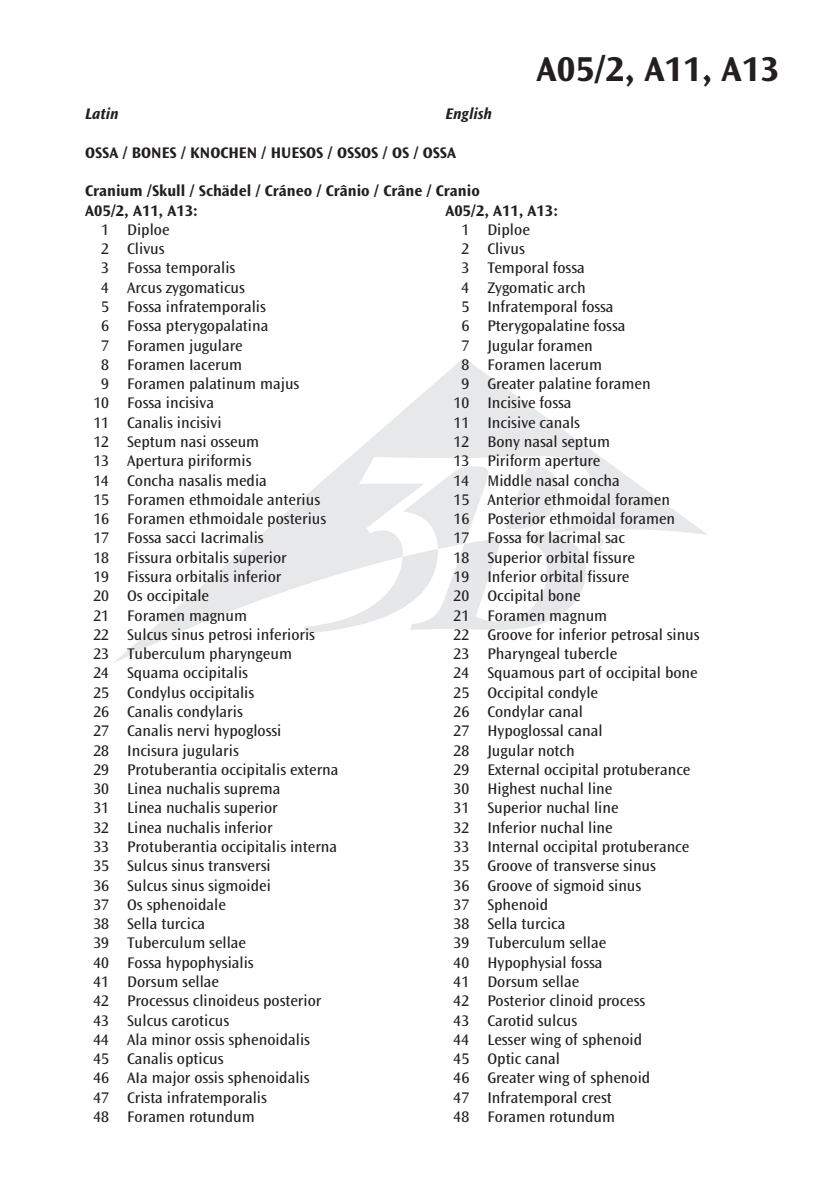
<style>
.page{position:relative;width:836px;height:1191px;background:#fff}
.page>*{position:absolute;margin:0;border:0;box-sizing:border-box;transform-origin:0 0}
.t1{font:36.2px "Perpetua";color:#e6e7e9}
.t2{font:700 36px "Ocean Sans";color:#231f20}
.t3{font:16px "Ocean Sans";color:#231f20}
.t4{font:700 16px "Ocean Sans";color:#231f20}
.t5{font:italic 700 16px "Ocean Sans";color:#231f20}
</style>
<div class="page">
<svg style="left:114px;top:358px;width:594px;height:305px"></svg>
<svg style="left:304px;top:456px;width:289px;height:177px"></svg>
<p class="t5" style="left:85px;top:105px;width:35px">Latin</p>
<p class="t5" style="left:445px;top:105px;width:48px">English</p>
<p class="t4" style="left:85px;top:143px;width:372px">OSSA / BONES / KNOCHEN / HUESOS / OSSOS / OS / OSSA</p>
<p class="t4" style="left:85px;top:182px;width:396px">Cranium /Skull / Schädel / Cráneo / Crânio / Crâne / Cranio</p>
<h2 class="t2" style="left:536px;top:49px;width:244px">A05/2, A11, A13</h2>
<p class="t4" style="left:85px;top:201px;width:114px">A05/2, A11, A13:</p>
<p class="t3" style="left:101px;top:221px;width:70px">1 Diploe</p>
<p class="t3" style="left:101px;top:240px;width:65px">2 Clivus</p>
<p class="t3" style="left:101px;top:259px;width:135px">3 Fossa temporalis</p>
<p class="t3" style="left:101px;top:278px;width:145px">4 Arcus zygomaticus</p>
<p class="t3" style="left:101px;top:298px;width:166px">5 Fossa infratemporalis</p>
<p class="t3" style="left:101px;top:317px;width:168px">6 Fossa pterygopalatina</p>
<p class="t3" style="left:101px;top:336px;width:143px">7 Foramen jugulare</p>
<p class="t3" style="left:101px;top:356px;width:142px">8 Foramen Iacerum</p>
<p class="t3" style="left:101px;top:375px;width:199px">9 Foramen palatinum majus</p>
<p class="t3" style="left:93px;top:394px;width:122px">10 Fossa incisiva</p>
<p class="t3" style="left:93px;top:413px;width:129px">11 Canalis incisivi</p>
<p class="t3" style="left:93px;top:433px;width:167px">12 Septum nasi osseum</p>
<p class="t3" style="left:93px;top:452px;width:159px">13 Apertura piriformis</p>
<p class="t3" style="left:93px;top:471px;width:175px">14 Concha nasalis media</p>
<p class="t3" style="left:93px;top:491px;width:228px">15 Foramen ethmoidale anterius</p>
<p class="t3" style="left:93px;top:510px;width:234px">16 Foramen ethmoidale posterius</p>
<p class="t3" style="left:93px;top:529px;width:172px">17 Fossa sacci Iacrimalis</p>
<p class="t3" style="left:93px;top:548px;width:195px">18 Fissura orbitalis superior</p>
<p class="t3" style="left:93px;top:568px;width:189px">19 Fissura orbitalis inferior</p>
<p class="t3" style="left:93px;top:587px;width:117px">20 Os occipitale</p>
<p class="t3" style="left:93px;top:606px;width:155px">21 Foramen magnum</p>
<p class="t3" style="left:93px;top:626px;width:223px">22 Sulcus sinus petrosi inferioris</p>
<p class="t3" style="left:93px;top:645px;width:200px">23 Tuberculum pharyngeum</p>
<p class="t3" style="left:93px;top:664px;width:156px">24 Squama occipitalis</p>
<p class="t3" style="left:93px;top:683px;width:162px">25 Condylus occipitalis</p>
<p class="t3" style="left:93px;top:703px;width:151px">26 Canalis condylaris</p>
<p class="t3" style="left:93px;top:722px;width:189px">27 Canalis nervi hypoglossi</p>
<p class="t3" style="left:93px;top:741px;width:147px">28 Incisura jugularis</p>
<p class="t3" style="left:93px;top:760px;width:246px">29 Protuberantia occipitalis externa</p>
<p class="t3" style="left:93px;top:780px;width:188px">30 Linea nuchalis suprema</p>
<p class="t3" style="left:93px;top:799px;width:186px">31 Linea nuchalis superior</p>
<p class="t3" style="left:93px;top:818px;width:180px">32 Linea nuchalis inferior</p>
<p class="t3" style="left:93px;top:838px;width:245px">33 Protuberantia occipitalis interna</p>
<p class="t3" style="left:93px;top:857px;width:179px">35 Sulcus sinus transversi</p>
<p class="t3" style="left:93px;top:876px;width:179px">36 Sulcus sinus sigmoidei</p>
<p class="t3" style="left:93px;top:895px;width:134px">37 Os sphenoidale</p>
<p class="t3" style="left:93px;top:915px;width:113px">38 Sella turcica</p>
<p class="t3" style="left:93px;top:934px;width:154px">39 Tuberculum sellae</p>
<p class="t3" style="left:93px;top:953px;width:162px">40 Fossa hypophysialis</p>
<p class="t3" style="left:93px;top:973px;width:127px">41 Dorsum sellae</p>
<p class="t3" style="left:93px;top:992px;width:229px">42 Processus clinoideus posterior</p>
<p class="t3" style="left:93px;top:1011px;width:137px">43 Sulcus caroticus</p>
<p class="t3" style="left:93px;top:1030px;width:218px">44 Ala minor ossis sphenoidalis</p>
<p class="t3" style="left:93px;top:1050px;width:131px">45 Canalis opticus</p>
<p class="t3" style="left:93px;top:1069px;width:217px">46 AIa major ossis sphenoidalis</p>
<p class="t3" style="left:93px;top:1088px;width:175px">47 Crista infratemporalis</p>
<p class="t3" style="left:93px;top:1108px;width:163px">48 Foramen rotundum</p>
<p class="t4" style="left:445px;top:201px;width:114px">A05/2, A11, A13:</p>
<p class="t3" style="left:461px;top:221px;width:70px">1 Diploe</p>
<p class="t3" style="left:461px;top:240px;width:65px">2 Clivus</p>
<p class="t3" style="left:461px;top:259px;width:125px">3 Temporal fossa</p>
<p class="t3" style="left:461px;top:278px;width:125px">4 Zygomatic arch</p>
<p class="t3" style="left:461px;top:298px;width:153px">5 Infratemporal fossa</p>
<p class="t3" style="left:461px;top:317px;width:165px">6 Pterygopalatine fossa</p>
<p class="t3" style="left:461px;top:336px;width:133px">7 Jugular foramen</p>
<p class="t3" style="left:461px;top:356px;width:142px">8 Foramen lacerum</p>
<p class="t3" style="left:461px;top:375px;width:190px">9 Greater palatine foramen</p>
<p class="t3" style="left:453px;top:394px;width:119px">10 Incisive fossa</p>
<p class="t3" style="left:453px;top:413px;width:128px">11 Incisive canals</p>
<p class="t3" style="left:453px;top:433px;width:158px">12 Bony nasal septum</p>
<p class="t3" style="left:453px;top:452px;width:148px">13 Piriform aperture</p>
<p class="t3" style="left:453px;top:471px;width:168px">14 Middle nasal concha</p>
<p class="t3" style="left:453px;top:491px;width:218px">15 Anterior ethmoidal foramen</p>
<p class="t3" style="left:453px;top:510px;width:223px">16 Posterior ethmoidal foramen</p>
<p class="t3" style="left:453px;top:529px;width:173px">17 Fossa for lacrimal sac</p>
<p class="t3" style="left:453px;top:548px;width:183px">18 Superior orbital fissure</p>
<p class="t3" style="left:453px;top:568px;width:177px">19 Inferior orbital fissure</p>
<p class="t3" style="left:453px;top:587px;width:128px">20 Occipital bone</p>
<p class="t3" style="left:453px;top:606px;width:155px">21 Foramen magnum</p>
<p class="t3" style="left:453px;top:626px;width:247px">22 Groove for inferior petrosal sinus</p>
<p class="t3" style="left:453px;top:645px;width:165px">23 Pharyngeal tubercle</p>
<p class="t3" style="left:453px;top:664px;width:245px">24 Squamous part of occipital bone</p>
<p class="t3" style="left:453px;top:683px;width:146px">25 Occipital condyle</p>
<p class="t3" style="left:453px;top:703px;width:131px">26 Condylar canal</p>
<p class="t3" style="left:453px;top:722px;width:150px">27 Hypoglossal canal</p>
<p class="t3" style="left:453px;top:741px;width:122px">28 Jugular notch</p>
<p class="t3" style="left:453px;top:760px;width:238px">29 External occipital protuberance</p>
<p class="t3" style="left:453px;top:780px;width:160px">30 Highest nuchal line</p>
<p class="t3" style="left:453px;top:799px;width:166px">31 Superior nuchal line</p>
<p class="t3" style="left:453px;top:818px;width:160px">32 Inferior nuchal line</p>
<p class="t3" style="left:453px;top:838px;width:237px">33 Internal occipital protuberance</p>
<p class="t3" style="left:453px;top:857px;width:204px">35 Groove of transverse sinus</p>
<p class="t3" style="left:453px;top:876px;width:189px">36 Groove of sigmoid sinus</p>
<p class="t3" style="left:453px;top:895px;width:96px">37 Sphenoid</p>
<p class="t3" style="left:453px;top:915px;width:113px">38 Sella turcica</p>
<p class="t3" style="left:453px;top:934px;width:154px">39 Tuberculum sellae</p>
<p class="t3" style="left:453px;top:953px;width:150px">40 Hypophysial fossa</p>
<p class="t3" style="left:453px;top:973px;width:127px">41 Dorsum sellae</p>
<p class="t3" style="left:453px;top:992px;width:193px">42 Posterior clinoid process</p>
<p class="t3" style="left:453px;top:1011px;width:125px">43 Carotid sulcus</p>
<p class="t3" style="left:453px;top:1030px;width:190px">44 Lesser wing of sphenoid</p>
<p class="t3" style="left:453px;top:1050px;width:108px">45 Optic canal</p>
<p class="t3" style="left:453px;top:1069px;width:198px">46 Greater wing of sphenoid</p>
<p class="t3" style="left:453px;top:1088px;width:160px">47 Infratemporal crest</p>
<p class="t3" style="left:453px;top:1108px;width:163px">48 Foramen rotundum</p>
<h1 class="t1" style="left:585px;top:529px;width:29px">®</h1>
</div>
